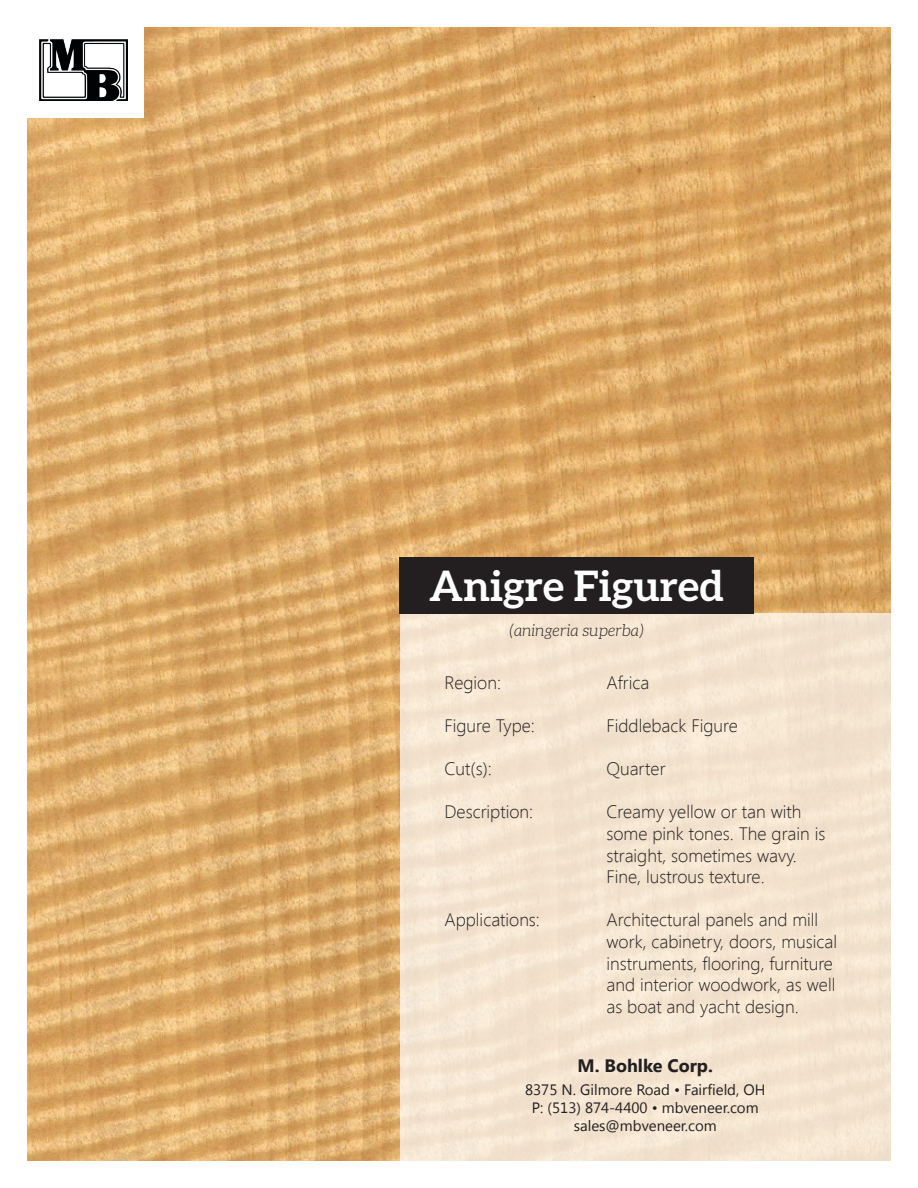
<style>
.page{position:relative;width:918px;height:1188px;background:#fff}
.page>*{position:absolute;margin:0;border:0;box-sizing:border-box;transform-origin:0 0}
.t1{font:700 42px "Aleo";color:#fff}
.t2{font:300 18px/21.6px "Segoe UI";color:#231f20}
.t3{font:700 18px "Segoe UI";color:#231f20}
.t4{font:italic 300 16.5px "Aleo";color:#231f20}
.t5{font:15px/18px "Segoe UI";color:#231f20;text-align:center}
</style>
<div class="page">
<img style="left:27px;top:27px;width:864px;height:1134px">
<div style="left:400px;top:613px;width:491px;height:548px;background:#f3e4cf"></div>
<div style="left:27px;top:0;width:117px;height:118px;background:#fff"></div>
<img style="left:39px;top:39px;width:88px;height:61px">
<div style="left:400px;top:557px;width:354px;height:56px;background:#231f20"></div>
<p class="t1" style="left:429px;top:562px;width:296px">Anigre Figured</p>
<p class="t4" style="left:509px;top:621px;width:136px">(aningeria superba)</p>
<p class="t2" style="left:444px;top:671px;width:58px">Region:</p>
<p class="t2" style="left:606px;top:671px;width:44px">Africa</p>
<p class="t2" style="left:444px;top:714px;width:92px">Figure Type:</p>
<p class="t2" style="left:606px;top:714px;width:133px">Fiddleback Figure</p>
<p class="t2" style="left:444px;top:757px;width:49px">Cut(s):</p>
<p class="t2" style="left:606px;top:757px;width:61px">Quarter</p>
<p class="t2" style="left:444px;top:801px;width:90px">Description:</p>
<p class="t2" style="left:606px;top:801px;width:220px">Creamy yellow or tan with some pink tones. The grain is straight, sometimes wavy.<br>Fine, lustrous texture.</p>
<p class="t2" style="left:444px;top:909px;width:97px">Applications:</p>
<p class="t2" style="left:606px;top:909px;width:232px">Architectural panels and mill work, cabinetry, doors, musical instruments, flooring, furniture and interior woodwork, as well as boat and yacht design.</p>
<p class="t3" style="left:578px;top:1053px;width:137px">M. Bohlke Corp.</p>
<p class="t5" style="left:525px;top:1080px;width:242px">8375 N. Gilmore Road • Fairfield, OH</p>
<p class="t5" style="left:532px;top:1098px;width:228px">P: (513) 874-4400 • mbveneer.com sales@mbveneer.com</p>
</div>
